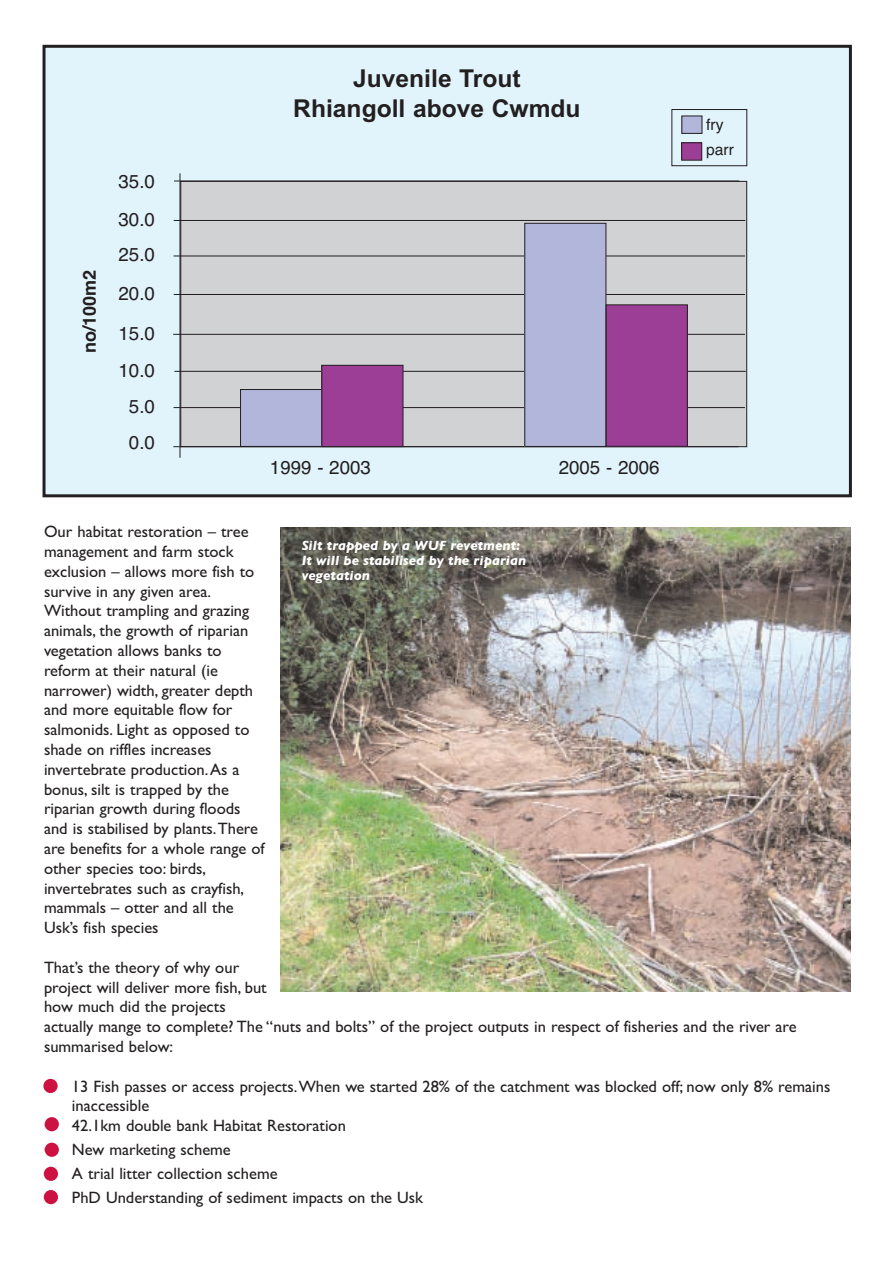
<style>
.page{position:relative;width:893px;height:1263px;background:#fff}
.page>*{position:absolute;margin:0;border:0;box-sizing:border-box;transform-origin:0 0}
.t1{font:700 24.6px/29.5px "Arial";color:#231f20;text-align:center}
.t2{font:18.75px/37px "Helvetica";color:#231f20;text-align:justify}
.t3{font:700 18px "Helvetica";color:#231f20}
.t4{font:16.5px/19.8px "Gill Sans";color:#231f20}
.t5{font:15.6px/25px "Helvetica";color:#231f20}
.t6{font:italic 700 13.5px/15px "Gill Sans";color:#fff}
</style>
<div class="page">
<div style="left:44px;top:46px;width:806px;height:450px;background:#e1f4fc"></div>
<div style="left:43px;top:45px;width:809px;height:452px;border:3px solid #231f20"></div>
<div style="left:181px;top:181px;width:566px;height:266px;background:#d1d2d4"></div>
<hr style="left:174px;top:220px;width:571px;height:1px;background:#231f20">
<hr style="left:174px;top:256px;width:571px;height:1px;background:#231f20">
<hr style="left:174px;top:294px;width:571px;height:1px;background:#231f20">
<hr style="left:173px;top:334px;width:572px;height:1px;background:#231f20">
<hr style="left:174px;top:371px;width:572px;height:1px;background:#231f20">
<hr style="left:174px;top:407px;width:571px;height:1px;background:#231f20">
<hr style="left:174px;top:181px;width:565px;height:1px;background:#231f20">
<hr style="left:173px;top:446px;width:565px;height:1px;background:#231f20">
<div style="left:241px;top:389px;width:81px;height:57px;background:#b2b6db"></div>
<div style="left:240px;top:389px;width:82px;height:58px;border:1px solid #231f20"></div>
<div style="left:322px;top:365px;width:81px;height:82px;background:#9c3d96"></div>
<div style="left:321px;top:365px;width:82px;height:82px;border:1px solid #231f20"></div>
<div style="left:525px;top:223px;width:81px;height:223px;background:#b2b6db"></div>
<div style="left:524px;top:223px;width:82px;height:224px;border:1px solid #231f20"></div>
<div style="left:606px;top:305px;width:81px;height:141px;background:#9c3d96"></div>
<div style="left:606px;top:304px;width:82px;height:143px;border:1px solid #231f20"></div>
<hr style="left:180px;top:173px;width:1px;height:285px;background:#231f20">
<div style="left:682px;top:116px;width:20px;height:17px;background:#b2b6db"></div>
<div style="left:681px;top:116px;width:21px;height:18px;border:1px solid #231f20"></div>
<div style="left:682px;top:143px;width:20px;height:17px;background:#9c3d96"></div>
<div style="left:681px;top:142px;width:21px;height:19px;border:1px solid #231f20"></div>
<div style="left:671px;top:109px;width:76px;height:57px;border:1px solid #231f20"></div>
<img style="left:281px;top:527px;width:569px;height:465px">
<div style="left:43px;top:1079px;width:15px;height:14px;background:#cd1141;border-radius:50%"></div>
<div style="left:45px;top:1117px;width:14px;height:14px;background:#cd1141;border-radius:50%"></div>
<div style="left:45px;top:1143px;width:14px;height:14px;background:#cd1141;border-radius:50%"></div>
<div style="left:44px;top:1167px;width:14px;height:14px;background:#cd1141;border-radius:50%"></div>
<div style="left:44px;top:1190px;width:14px;height:14px;background:#cd1141;border-radius:50%"></div>
<p class="t3" style="left:79px;top:353px;width:85px;rotate:-90deg">no/100m2</p>
<p class="t2" style="left:119px;top:163px;width:38px">35.0<br>30.0<br>25.0</p>
<p class="t2" style="left:119px;top:275px;width:38px;text-align:center">20.0<br>15.0<br>10.0<br>5.0<br>0.0</p>
<h1 class="t1" style="left:293px;top:64px;width:289px">Juvenile Trout<br>Rhiangoll above Cwmdu</h1>
<p class="t5" style="left:706px;top:112px;width:29px">fry parr</p>
<p class="t2" style="left:270px;top:449px;width:103px">1999 - 2003</p>
<p class="t2" style="left:559px;top:449px;width:103px">2005 - 2006</p>
<p class="t4" style="left:44px;top:522px;width:222px">Our habitat restoration – tree management and farm stock exclusion – allows more fish to survive in any given area.<br>Without trampling and grazing animals, the growth of riparian vegetation allows banks to reform at their natural (ie narrower) width, greater depth and more equitable flow for salmonids. Light as opposed to shade on riffles increases invertebrate production.As a bonus, silt is trapped by the riparian growth during floods and is stabilised by plants.There are benefits for a whole range of other species too: birds, invertebrates such as crayfish, mammals – otter and all the<br>Usk’s fish species</p>
<p class="t4" style="left:44px;top:957px;width:754px">That’s the theory of why our<br>project will deliver more fish, but<br>how much did the projects<br>actually mange to complete? The “nuts and bolts” of the project outputs in respect of fisheries and the river are summarised below:</p>
<p class="t4" style="left:72px;top:1076px;width:760px;text-indent:-28px">• 13 Fish passes or access projects.When we started 28% of the catchment was blocked off; now only 8% remains inaccessible</p>
<p class="t4" style="left:44px;top:1116px;width:303px">• 42.1km double bank Habitat Restoration</p>
<p class="t4" style="left:44px;top:1140px;width:188px">• New marketing scheme</p>
<p class="t4" style="left:44px;top:1164px;width:235px">• A trial litter collection scheme</p>
<p class="t4" style="left:44px;top:1188px;width:381px">• PhD Understanding of sediment impacts on the Usk</p>
<p class="t6" style="left:302px;top:537px;width:226px">Silt trapped by a WUF revetment:<br>It will be stabilised by the riparian vegetation</p>
</div>
